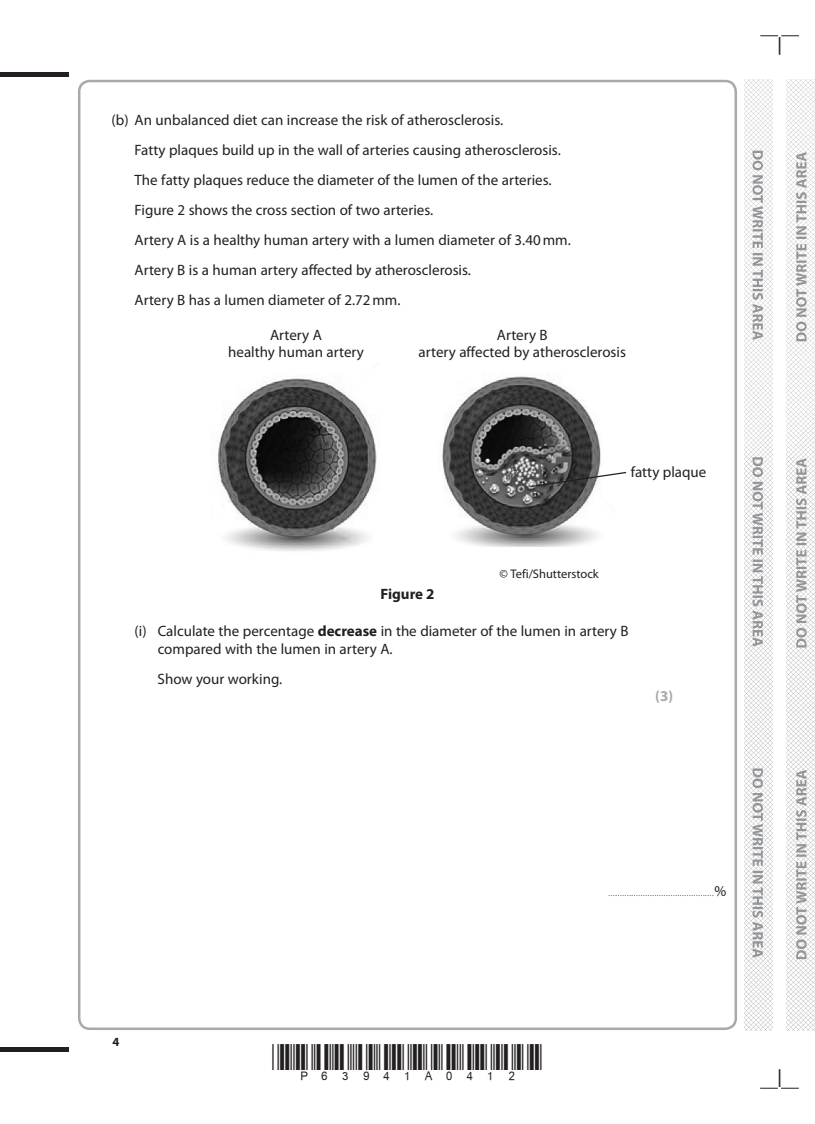
<style>
.page{position:relative;width:815px;height:1124px;background:#fff}
.page>*{position:absolute;margin:0;border:0;box-sizing:border-box;transform-origin:0 0}
.t1{font:15px/30px "Myriad Pro";color:#231f20}
.t2{font:700 15px "Myriad Pro";color:#231f20}
.t3{font:700 15px "Myriad Pro";color:#a8a9ad}
.t4{font:12.5px "Myriad Pro";color:#231f20}
.t5{font:700 12.5px "Myriad Pro";color:#231f20}
.t6{font:7.5px "Myriad Pro";color:#231f20}
.s1{font-weight:700}
.s2{font-size:15px}
</style>
<div class="page">
<div style="left:0;top:72px;width:69px;height:5px;background:#231f20"></div>
<hr style="left:0;top:1047px;width:69px;height:4px;background:#231f20">
<svg style="left:760px;top:35px;width:39px;height:20px"></svg>
<svg style="left:760px;top:1069px;width:39px;height:19px"></svg>
<img style="left:744px;top:80px;width:28px;height:949px">
<svg style="left:752px;top:151px;width:11px;height:806px"></svg>
<img style="left:787px;top:80px;width:28px;height:949px">
<svg style="left:796px;top:152px;width:11px;height:806px"></svg>
<img style="left:218px;top:378px;width:159px;height:173px">
<img style="left:442px;top:376px;width:159px;height:170px">
<svg style="left:530px;top:471px;width:97px;height:17px"></svg>
<p class="t1" style="left:135px;top:104px;width:438px;text-indent:-23px">(b) An unbalanced diet can increase the risk of atherosclerosis.<br>Fatty plaques build up in the wall of arteries causing atherosclerosis.<br>The fatty plaques reduce the diameter of the lumen of the arteries.<br>Figure 2 shows the cross section of two arteries.<br>Artery A is a healthy human artery with a lumen diameter of 3.40mm.<br>Artery B is a human artery affected by atherosclerosis.<br>Artery B has a lumen diameter of 2.72mm.</p>
<p class="t1" style="left:270px;top:319px;width:53px">Artery A</p>
<p class="t1" style="left:497px;top:319px;width:52px">Artery B</p>
<p class="t1" style="left:228px;top:337px;width:137px">healthy human artery</p>
<p class="t1" style="left:419px;top:337px;width:209px">artery affected by atherosclerosis</p>
<p class="t1" style="left:631px;top:456px;width:77px">fatty plaque</p>
<p class="t4" style="left:500px;top:565px;width:101px">© Tefi/Shutterstock</p>
<p class="t2" style="left:380px;top:584px;width:56px">Figure 2</p>
<p class="t1" style="left:158px;top:622px;width:472px;line-height:17.5px;text-indent:-23px">(i) Calculate the percentage <span class="s1">decrease</span> in the diameter of the lumen in artery B compared with the lumen in artery A.</p>
<p class="t1" style="left:158px;top:663px;width:126px">Show your working.</p>
<p class="t3" style="left:655px;top:686px;width:20px">(3)</p>
<p class="t5" style="left:112px;top:1033px;width:8px">4</p>
<p class="t6" style="left:609px;top:888px;width:119px">..............................................<span class="s2">%</span></p>
</div>
